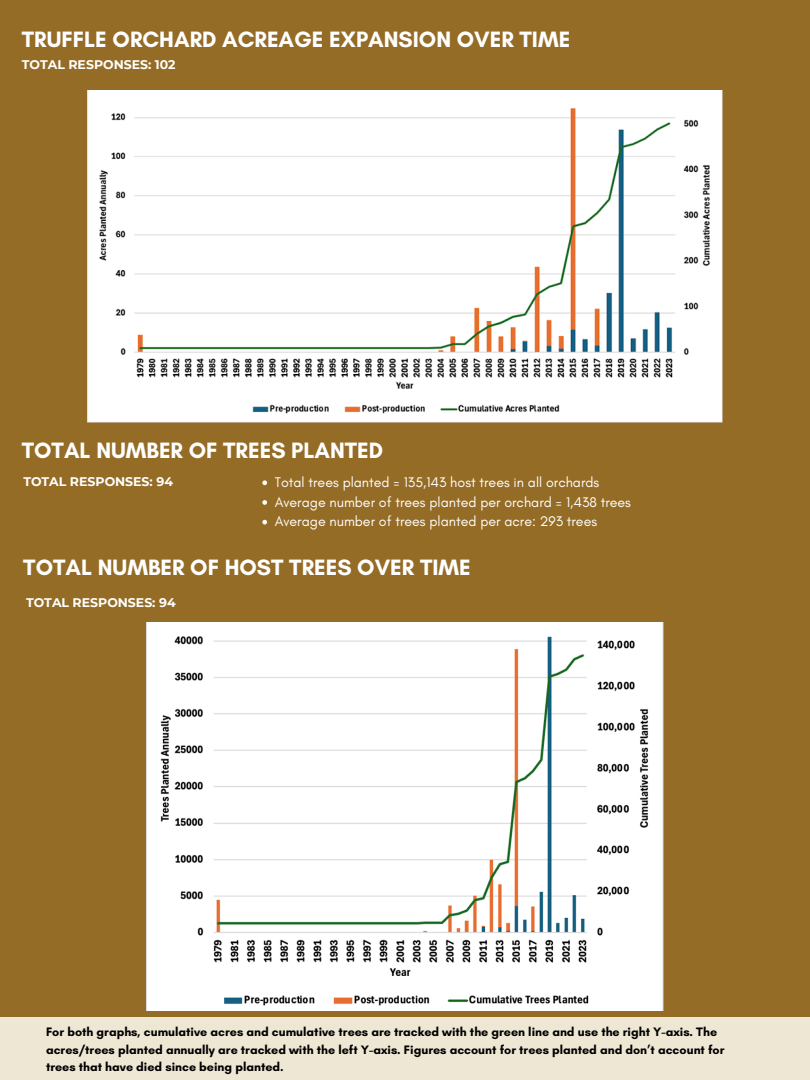
<style>
.page{position:relative;width:810px;height:1080px;background:#fff}
.page>*{position:absolute;margin:0;border:0;box-sizing:border-box;transform-origin:0 0}
.t1{font:700 22.62px "Glacial Indifference";color:#fff}
.t2{font:14.19px "Glacial Indifference";color:#fff}
.t3{font:700 12.5px/17.4px "Glacial Indifference";color:#000}
.t4{font:700 12.5px "Montserrat";color:#fff}
</style>
<div class="page">
<div style="left:0;top:0;width:810px;height:1079px;background:#956c26"></div>
<img style="left:146px;top:623px;width:518px;height:387px">
<svg style="left:262px;top:480px;width:5px;height:5px"></svg>
<svg style="left:262px;top:500px;width:5px;height:5px"></svg>
<svg style="left:262px;top:520px;width:5px;height:4px"></svg>
<img style="left:87px;top:91px;width:636px;height:332px">
<div style="left:0;top:1017px;width:810px;height:63px;background:#eee7d4"></div>
<h3 class="t1" style="left:22px;top:25px;width:550px">TRUFFLE ORCHARD ACREAGE EXPANSION OVER TIME</h3>
<p class="t4" style="left:22px;top:57px;width:155px">TOTAL RESPONSES: 102</p>
<h3 class="t1" style="left:22px;top:437px;width:363px">TOTAL NUMBER OF TREES PLANTED</h3>
<p class="t4" style="left:23px;top:474px;width:151px">TOTAL RESPONSES: 94</p>
<h3 class="t2" style="left:275px;top:474px;width:326px">Total trees planted = 135,143 host trees in all orchards</h3>
<p class="t2" style="left:275px;top:493px;width:358px">Average number of trees planted per orchard = 1,438 trees</p>
<h1 class="t2" style="left:275px;top:513px;width:324px">Average number of trees planted per acre: 293 trees</h1>
<p class="t1" style="left:23px;top:553px;width:449px">TOTAL NUMBER OF HOST TREES OVER TIME</p>
<p class="t4" style="left:26px;top:595px;width:151px">TOTAL RESPONSES: 94</p>
<p class="t3" style="left:46px;top:1023px;width:680px">For both graphs, cumulative acres and cumulative trees are tracked with the green line and use the right Y-axis. The acres/trees planted annually are tracked with the left Y-axis. Figures account for trees planted and don’t account for trees that have died since being planted.</p>
</div>
